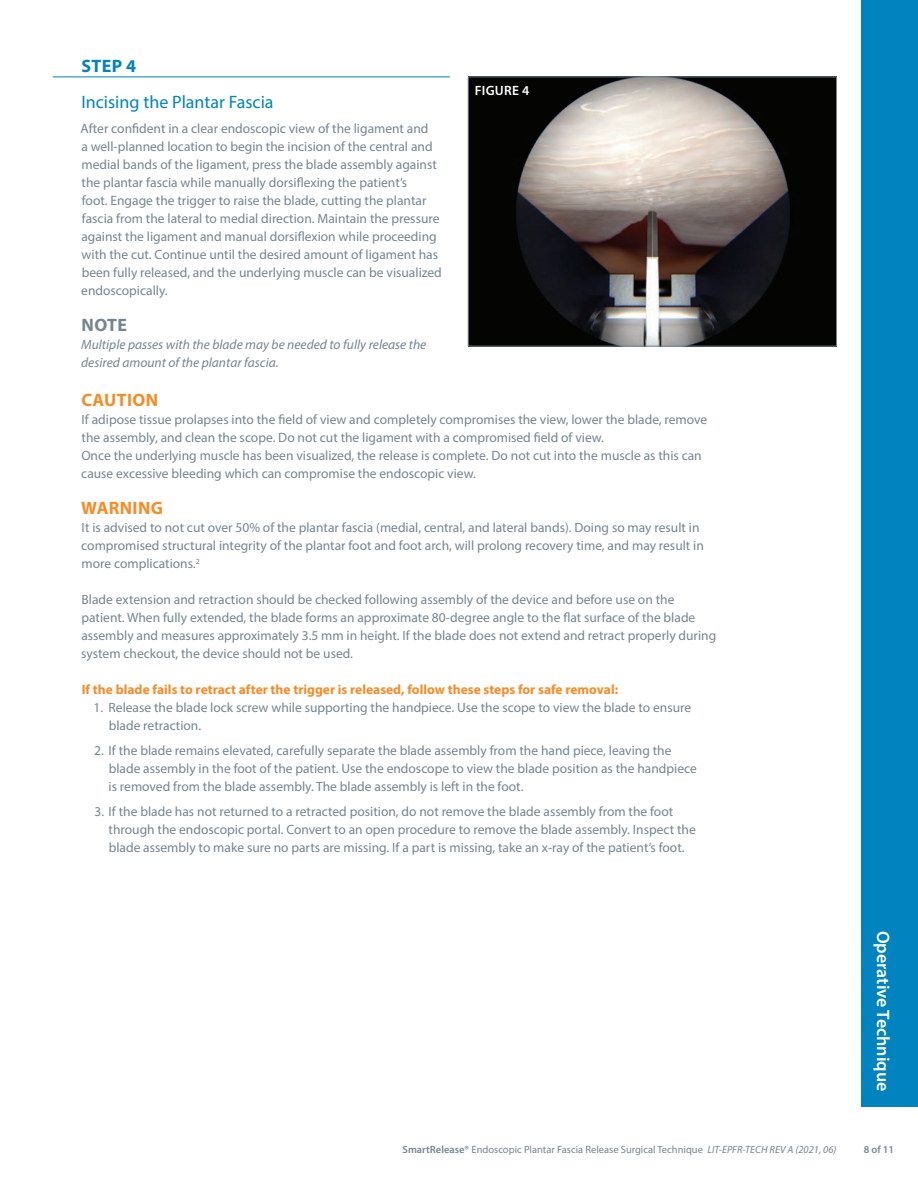
<style>
.page{position:relative;width:918px;height:1188px;background:#fff}
.page>*{position:absolute;margin:0;border:0;box-sizing:border-box;transform-origin:0 0}
.t1{font:18px "Myriad Pro";color:#0083bf}
.t2{font:600 18px "Myriad Pro";color:#fff}
.t3{font:700 18px "Myriad Pro";letter-spacing:.02em;color:#f68c29}
.t4{font:700 18px "Myriad Pro";color:#0083bf}
.t5{font:700 18px "Myriad Pro";color:#758592}
.t6{font:13.5px/18px "Myriad Pro";color:#758592}
.t7{font:italic 13.5px/18px "Myriad Pro";color:#758592}
.t8{font:700 13.5px "Myriad Pro";color:#f68c29}
.t9{font:600 13.5px "Myriad Pro";letter-spacing:.02em;color:#fff}
.t10{font:10.5px "Myriad Pro";color:#758592}
.t11{font:600 10.5px "Myriad Pro";color:#758592}
.s1{font-weight:600}
.s2{font-style:italic}
</style>
<div class="page">
<div style="left:862px;top:0;width:56px;height:1107px;background:#0083bf"></div>
<img style="left:470px;top:79px;width:365px;height:266px">
<div style="left:468px;top:77px;width:369px;height:270px;border:1px solid #758592"></div>
<hr style="left:53px;top:77px;width:397px;height:1px;background:#0083bf">
<p class="t4" style="left:81px;top:55px;width:56px">STEP 4</p>
<p class="t1" style="left:81px;top:91px;width:194px">Incising the Plantar Fascia</p>
<p class="t6" style="left:81px;top:119px;width:363px">After confident in a clear endoscopic view of the ligament and<br>a well-planned location to begin the incision of the central and medial bands of the ligament, press the blade assembly against the plantar fascia while manually dorsiflexing the patient’s<br>foot. Engage the trigger to raise the blade, cutting the plantar fascia from the lateral to medial direction. Maintain the pressure against the ligament and manual dorsiflexion while proceeding with the cut. Continue until the desired amount of ligament has been fully released, and the underlying muscle can be visualized endoscopically.</p>
<p class="t5" style="left:82px;top:313px;width:47px">NOTE</p>
<p class="t7" style="left:81px;top:335px;width:347px">Multiple passes with the blade may be needed to fully release the desired amount of the plantar fascia.</p>
<p class="t9" style="left:475px;top:82px;width:56px">FIGURE 4</p>
<p class="t3" style="left:81px;top:388px;width:78px">CAUTION</p>
<p class="t6" style="left:82px;top:410px;width:627px">If adipose tissue prolapses into the field of view and completely compromises the view, lower the blade, remove the assembly, and clean the scope. Do not cut the ligament with a compromised field of view.</p>
<p class="t6" style="left:81px;top:446px;width:622px">Once the underlying muscle has been visualized, the release is complete. Do not cut into the muscle as this can cause excessive bleeding which can compromise the endoscopic view.</p>
<p class="t3" style="left:81px;top:496px;width:83px">WARNING</p>
<p class="t6" style="left:81px;top:518px;width:624px">It is advised to not cut over 50% of the plantar fascia (medial, central, and lateral bands). Doing so may result in compromised structural integrity of the plantar foot and foot arch, will prolong recovery time, and may result in more complications.<sup>2</sup></p>
<p class="t6" style="left:81px;top:590px;width:637px">Blade extension and retraction should be checked following assembly of the device and before use on the patient. When fully extended, the blade forms an approximate 80-degree angle to the flat surface of the blade assembly and measures approximately 3.5 mm in height. If the blade does not extend and retract properly during system checkout, the device should not be used.</p>
<p class="t8" style="left:82px;top:681px;width:538px">If the blade fails to retract after the trigger is released, follow these steps for safe removal:</p>
<p class="t6" style="left:109px;top:698px;width:584px;text-indent:-15px">1. Release the blade lock screw while supporting the handpiece. Use the scope to view the blade to ensure blade retraction.</p>
<p class="t6" style="left:109px;top:741px;width:590px;text-indent:-14px">2. If the blade remains elevated, carefully separate the blade assembly from the hand piece, leaving the blade assembly in the foot of the patient. Use the endoscope to view the blade position as the handpiece is removed from the blade assembly. The blade assembly is left in the foot.</p>
<p class="t6" style="left:109px;top:802px;width:589px;text-indent:-14px">3. If the blade has not returned to a retracted position, do not remove the blade assembly from the foot through the endoscopic portal. Convert to an open procedure to remove the blade assembly. Inspect the blade assembly to make sure no parts are missing. If a part is missing, take an x-ray of the patient’s foot.</p>
<p class="t2" style="left:895px;top:931px;width:162px;rotate:90deg">Operative Technique</p>
<p class="t10" style="left:403px;top:1143px;width:435px"><span class="s1">SmartRelease®</span> Endoscopic Plantar Fascia Release Surgical Technique <span class="s2">LIT-EPFR-TECH REV A (2021, 06)</span></p>
<p class="t11" style="left:864px;top:1143px;width:32px">8 of 11</p>
</div>
